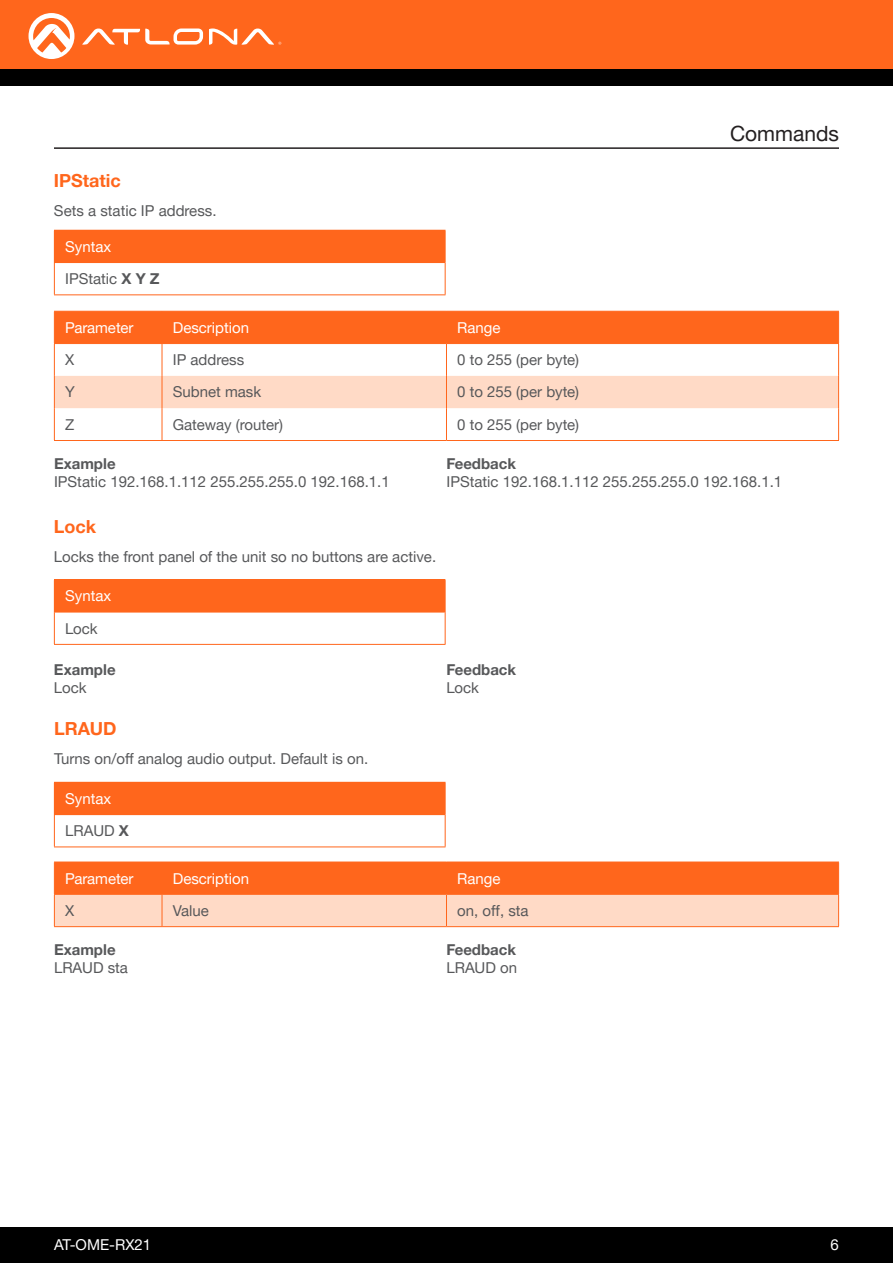
<style>
.page{position:relative;width:893px;height:1263px;background:#fff}
.page>*{position:absolute;margin:0;border:0;box-sizing:border-box;transform-origin:0 0}
.Non_TOC_Section_Head{font:21px "Helvetica Neue LTW1 G";color:#231f20}
.Command{font:700 18px "Helvetica Neue LTW1 G";color:#ff661c}
.General_Text{font:15px "Helvetica Neue LTW1 G";color:#57585a}
.General_Text_White{font:15px "Helvetica Neue LTW1 G";color:#fff}
.General_Text-2{font:700 15px "Helvetica Neue LTW1 G";color:#57585a}
.Numbered_Steps{font:15px "Helvetica Neue LTW1 G";color:#57585a}
.General_Bold_Text{font:700 15px "Helvetica Neue LTW1 G";color:#57585a}
.s1{font-weight:700}
</style>
<div class="page">
<div style="left:0;top:1227px;width:893px;height:36px;background:#000"></div>
<div style="left:0;top:0;width:893px;height:69px;background:#ff661c"></div>
<div style="left:0;top:69px;width:893px;height:16px;background:#000"></div>
<svg style="left:82px;top:29px;width:121px;height:16px"></svg>
<svg style="left:209px;top:28px;width:72px;height:17px"></svg>
<svg style="left:29px;top:13px;width:45px;height:46px"></svg>
<hr style="left:54px;top:147px;width:785px;height:2px;background:#231f20">
<div style="left:54px;top:782px;width:391px;height:33px;background:#ff661c"></div>
<hr style="left:54px;top:782px;width:392px;height:1px;background:#ff661c">
<hr style="left:445px;top:783px;width:1px;height:32px;background:#ff661c">
<hr style="left:54px;top:815px;width:1px;height:31px;background:#ff661c">
<hr style="left:445px;top:815px;width:1px;height:31px;background:#ff661c">
<hr style="left:54px;top:846px;width:392px;height:1px;background:#ff661c">
<svg style="left:55px;top:863px;width:783px;height:63px;background:#ff9f70"></svg>
<hr style="left:54px;top:862px;width:1px;height:32px;background:#ff661c">
<hr style="left:54px;top:862px;width:108px;height:1px;background:#ff661c">
<hr style="left:162px;top:862px;width:1px;height:32px;background:#ff661c">
<hr style="left:162px;top:862px;width:284px;height:1px;background:#ff661c">
<hr style="left:446px;top:862px;width:393px;height:1px;background:#ff661c">
<hr style="left:446px;top:862px;width:1px;height:32px;background:#ff661c">
<hr style="left:838px;top:862px;width:1px;height:32px;background:#ff661c">
<hr style="left:54px;top:895px;width:1px;height:31px;background:#ff661c">
<hr style="left:54px;top:894px;width:108px;height:1px;background:#ff661c">
<hr style="left:54px;top:926px;width:108px;height:1px;background:#ff661c">
<hr style="left:162px;top:895px;width:1px;height:31px;background:#ff661c">
<hr style="left:162px;top:894px;width:284px;height:1px;background:#ff661c">
<hr style="left:446px;top:894px;width:393px;height:1px;background:#ff661c">
<hr style="left:446px;top:895px;width:1px;height:31px;background:#ff661c">
<hr style="left:838px;top:895px;width:1px;height:31px;background:#ff661c">
<hr style="left:162px;top:926px;width:284px;height:1px;background:#ff661c">
<hr style="left:446px;top:926px;width:393px;height:1px;background:#ff661c">
<div style="left:54px;top:580px;width:391px;height:32px;background:#ff661c"></div>
<hr style="left:54px;top:579px;width:391px;height:1px;background:#ff661c">
<hr style="left:445px;top:580px;width:1px;height:32px;background:#ff661c">
<hr style="left:54px;top:612px;width:1px;height:32px;background:#ff661c">
<hr style="left:55px;top:612px;width:390px;height:1px;background:#ff661c">
<hr style="left:445px;top:612px;width:1px;height:32px;background:#ff661c">
<hr style="left:54px;top:644px;width:391px;height:1px;background:#ff661c">
<div style="left:54px;top:230px;width:391px;height:33px;background:#ff661c"></div>
<hr style="left:54px;top:230px;width:392px;height:1px;background:#ff661c">
<hr style="left:445px;top:231px;width:1px;height:32px;background:#ff661c">
<hr style="left:54px;top:263px;width:1px;height:31px;background:#ff661c">
<hr style="left:445px;top:263px;width:1px;height:31px;background:#ff661c">
<hr style="left:54px;top:294px;width:392px;height:1px;background:#ff661c">
<div style="left:55px;top:312px;width:783px;height:31px;background:#ff661c"></div>
<div style="left:55px;top:376px;width:783px;height:32px;background:#ffdac6"></div>
<hr style="left:54px;top:312px;width:1px;height:31px;background:#ff661c">
<hr style="left:54px;top:311px;width:108px;height:1px;background:#ff661c">
<hr style="left:162px;top:312px;width:1px;height:31px;background:#ff661c">
<hr style="left:162px;top:311px;width:284px;height:1px;background:#ff661c">
<hr style="left:446px;top:311px;width:393px;height:1px;background:#ff661c">
<hr style="left:446px;top:312px;width:1px;height:31px;background:#ff661c">
<hr style="left:838px;top:312px;width:1px;height:31px;background:#ff661c">
<hr style="left:54px;top:344px;width:1px;height:32px;background:#ff661c">
<hr style="left:54px;top:343px;width:108px;height:1px;background:#ff661c">
<hr style="left:162px;top:344px;width:1px;height:32px;background:#ff661c">
<hr style="left:162px;top:343px;width:284px;height:1px;background:#ff661c">
<hr style="left:446px;top:343px;width:393px;height:1px;background:#ff661c">
<hr style="left:446px;top:344px;width:1px;height:32px;background:#ff661c">
<hr style="left:838px;top:344px;width:1px;height:32px;background:#ff661c">
<hr style="left:54px;top:376px;width:1px;height:32px;background:#ff661c">
<hr style="left:162px;top:376px;width:1px;height:32px;background:#ff661c">
<hr style="left:446px;top:376px;width:1px;height:32px;background:#ff661c">
<hr style="left:838px;top:376px;width:1px;height:32px;background:#ff661c">
<hr style="left:54px;top:408px;width:1px;height:32px;background:#ff661c">
<hr style="left:54px;top:440px;width:108px;height:1px;background:#ff661c">
<hr style="left:162px;top:408px;width:1px;height:32px;background:#ff661c">
<hr style="left:446px;top:408px;width:1px;height:32px;background:#ff661c">
<hr style="left:838px;top:408px;width:1px;height:32px;background:#ff661c">
<hr style="left:162px;top:440px;width:284px;height:1px;background:#ff661c">
<hr style="left:446px;top:440px;width:393px;height:1px;background:#ff661c">
<p class="Command" style="left:54px;top:170px;width:68px">IPStatic</p>
<p class="General_Text" style="left:54px;top:201px;width:164px">Sets a static IP address.</p>
<p class="Non_TOC_Section_Head" style="left:730px;top:120px;width:110px">Commands</p>
<p class="General_Text_White" style="left:65px;top:237px;width:48px">Syntax</p>
<p class="Numbered_Steps" style="left:65px;top:269px;width:96px">IPStatic <span class="s1">X Y Z</span></p>
<p class="General_Text_White" style="left:65px;top:318px;width:70px">Parameter</p>
<p class="General_Text_White" style="left:173px;top:318px;width:78px">Description</p>
<p class="General_Text_White" style="left:457px;top:318px;width:45px">Range</p>
<p class="General_Text" style="left:65px;top:350px;width:11px">X</p>
<p class="General_Text" style="left:173px;top:350px;width:73px">IP address</p>
<p class="General_Text" style="left:457px;top:350px;width:123px">0 to 255 (per byte)</p>
<p class="General_Text" style="left:65px;top:383px;width:11px">Y</p>
<p class="General_Text" style="left:173px;top:383px;width:90px">Subnet mask</p>
<p class="General_Text" style="left:457px;top:383px;width:123px">0 to 255 (per byte)</p>
<p class="General_Text" style="left:65px;top:415px;width:11px">Z</p>
<p class="General_Text" style="left:173px;top:415px;width:112px">Gateway (router)</p>
<p class="General_Text" style="left:457px;top:415px;width:123px">0 to 255 (per byte)</p>
<p class="General_Text-2" style="left:446px;top:455px;width:71px">Feedback</p>
<p class="General_Text" style="left:446px;top:473px;width:337px">IPStatic 192.168.1.112 255.255.255.0 192.168.1.1</p>
<p class="General_Text-2" style="left:54px;top:455px;width:63px">Example</p>
<p class="General_Text" style="left:54px;top:473px;width:337px">IPStatic 192.168.1.112 255.255.255.0 192.168.1.1</p>
<p class="Command" style="left:54px;top:515px;width:44px">Lock</p>
<p class="General_Text" style="left:54px;top:547px;width:384px">Locks the front panel of the unit so no buttons are active.</p>
<p class="General_Text_White" style="left:65px;top:587px;width:48px">Syntax</p>
<p class="General_Text" style="left:65px;top:619px;width:34px">Lock</p>
<p class="General_Bold_Text" style="left:54px;top:660px;width:63px">Example</p>
<p class="General_Text" style="left:54px;top:678px;width:34px">Lock</p>
<p class="Command" style="left:54px;top:718px;width:64px">LRAUD</p>
<p class="General_Text" style="left:54px;top:749px;width:316px">Turns on/off analog audio output. Default is on.</p>
<p class="General_Bold_Text" style="left:446px;top:660px;width:71px">Feedback</p>
<p class="General_Text" style="left:446px;top:678px;width:34px">Lock</p>
<p class="General_Text_White" style="left:65px;top:789px;width:48px">Syntax</p>
<p class="Numbered_Steps" style="left:65px;top:821px;width:65px">LRAUD <span class="s1">X</span></p>
<p class="General_Text_White" style="left:65px;top:869px;width:70px">Parameter</p>
<p class="General_Text_White" style="left:173px;top:869px;width:78px">Description</p>
<p class="General_Text_White" style="left:457px;top:869px;width:45px">Range</p>
<p class="General_Text" style="left:65px;top:901px;width:11px">X</p>
<p class="General_Text" style="left:173px;top:901px;width:38px">Value</p>
<p class="General_Text" style="left:457px;top:901px;width:73px">on, off, sta</p>
<p class="General_Text-2" style="left:446px;top:940px;width:71px">Feedback</p>
<p class="General_Text" style="left:446px;top:958px;width:72px">LRAUD on</p>
<p class="General_Text-2" style="left:54px;top:940px;width:63px">Example</p>
<p class="General_Text" style="left:54px;top:958px;width:75px">LRAUD sta</p>
<p class="General_Text_White" style="left:54px;top:1235px;width:99px">AT-OME-RX21</p>
<p class="General_Text_White" style="left:831px;top:1235px;width:10px">6</p>
</div>
